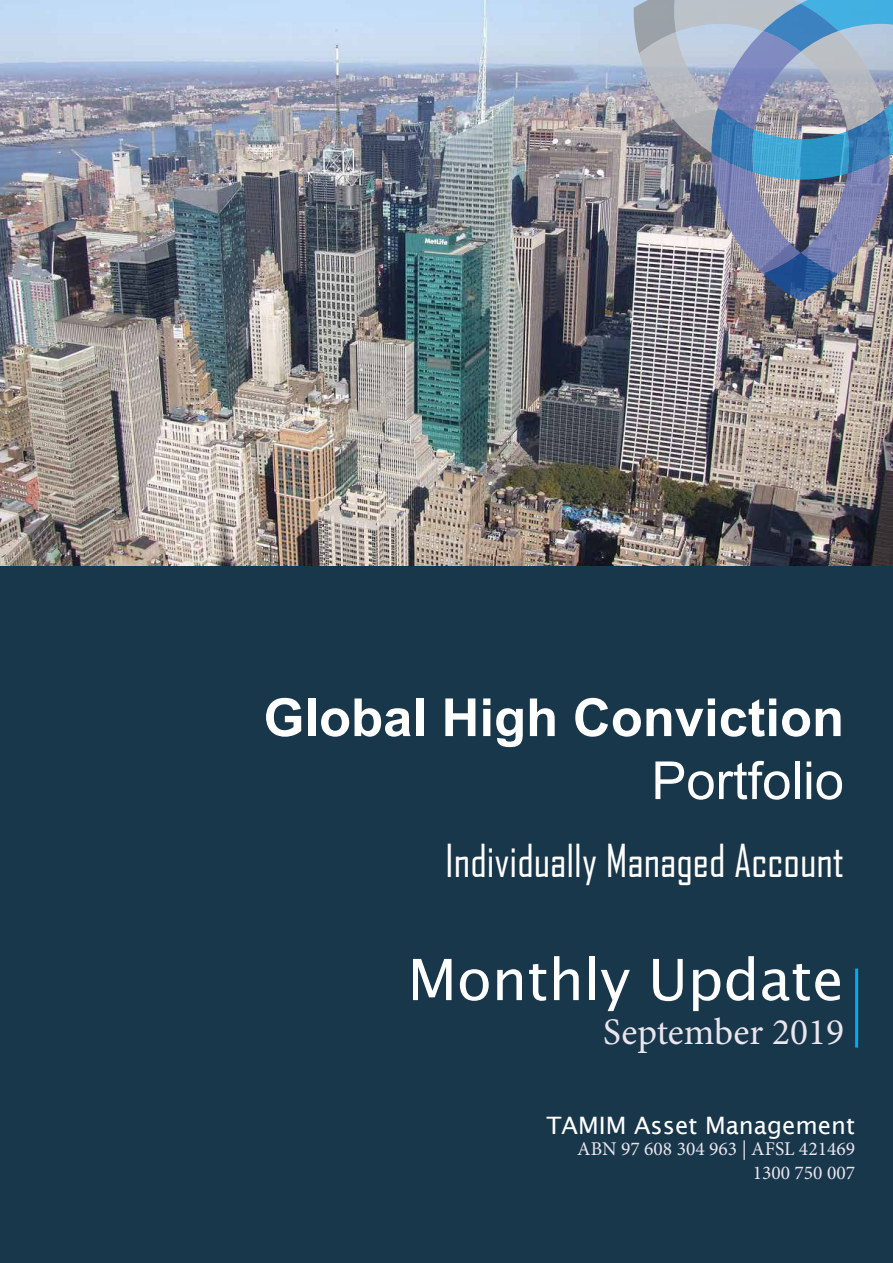
<style>
.page{position:relative;width:893px;height:1263px;background:#fff}
.page>*{position:absolute;margin:0;border:0;box-sizing:border-box;transform-origin:0 0}
.t1{font:57px "Lucida Sans";color:#fff}
.t2{font:700 52.5px "Arial";color:#fff}
.t3{font:52.5px "Arial";color:#fff}
.t4{font:43.5px "Agency FB";color:#fff}
.t5{font:37.5px "Minion Pro";color:#ebe6ee}
.t6{font:24px "Lucida Sans";color:#fff}
.t7{font:19.5px/23.4px "Minion Pro";color:#ebe6ee;text-align:right}
</style>
<div class="page">
<img style="left:0;top:0;width:893px;height:567px">
<div style="left:0;top:567px;width:893px;height:696px;background:#19374b"></div>
<img style="left:634px;top:0;width:259px;height:301px">
<hr style="left:855px;top:968px;width:3px;height:79px;background:#00aeef">
<h2 class="t2" style="left:264px;top:681px;width:582px">Global High Conviction</h2>
<h2 class="t3" style="left:651px;top:744px;width:194px">Portfolio</h2>
<h3 class="t4" style="left:445px;top:834px;width:400px">Individually Managed Account</h3>
<h1 class="t1" style="left:408px;top:947px;width:438px">Monthly Update</h1>
<h3 class="t5" style="left:603px;top:1006px;width:242px">September 2019</h3>
<p class="t6" style="left:546px;top:1112px;width:310px">TAMIM Asset Management</p>
<p class="t7" style="left:577px;top:1137px;width:279px">ABN 97 608 304 963 | AFSL 421469<br>1300 750 007</p>
</div>
